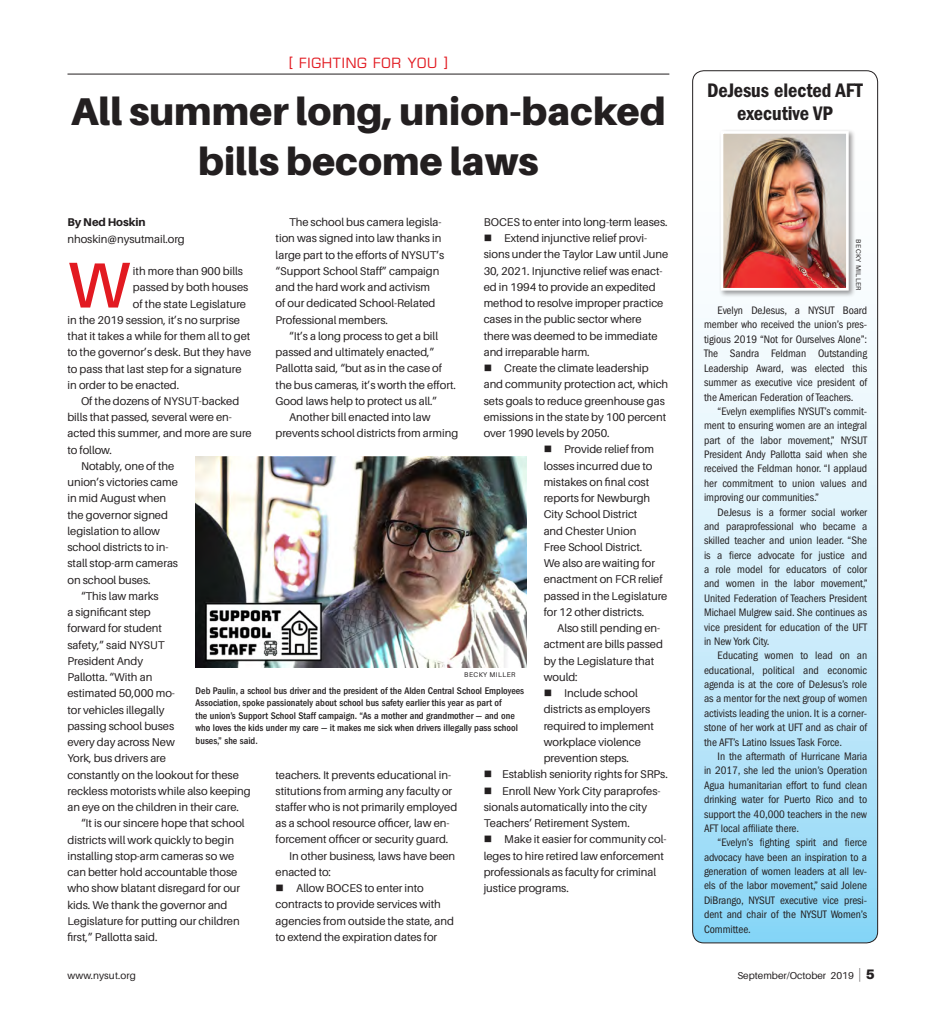
<style>
.page{position:relative;width:945px;height:1035px;background:#fff}
.page>*{position:absolute;margin:0;border:0;box-sizing:border-box;transform-origin:0 0}
.Body_w_Red_Drop_Cap{font:600 64.88px "Aileron";color:#e21a21}
.Headline_34{font:900 38.75px/50px "Aileron";color:#231f20;text-align:center}
.Side_Body{font:20.25px/23px "ITC Franklin Gothic Std Dm Cd";letter-spacing:-.005em;color:#231f20;text-align:center}
.Feature{font:13.75px "Eurostile LT Std";letter-spacing:.06em;color:#e21a21}
.Body{font:11.25px/16.2px "Aileron";letter-spacing:-.005em;color:#231f20}
.Side_Body-2{font:condensed 11.25px/14.4px "ITC Franklin Gothic Std";letter-spacing:-.005em;color:#231f20;text-align:justify}
.Body_w_Red_Drop_Cap-2{font:11.25px "Aileron";color:#231f20}
.Body-2{font:800 11.25px "Aileron";letter-spacing:-.005em;color:#231f20}
.t1{font:500 condensed 10px/12.5px "ITC Franklin Gothic Std";color:#231f20}
.t2{font:10px "Aileron";color:#231f20}
.Photo_Credit{font:6.88px "Aileron";letter-spacing:.06em;color:#231f20}
.s1{font-weight:100;font-size:13.75px}
.s2{font-weight:900;font-size:13.75px}
</style>
<div class="page">
<svg style="left:693px;top:71px;width:185px;height:872px"></svg>
<div style="left:692px;top:70px;width:186px;height:873px;border:1px solid #231f20;border-radius:11px"></div>
<hr style="left:68px;top:74px;width:601px;height:1px;background:#231f20">
<div style="left:718px;top:129px;width:138px;height:169px;background:#231f20;opacity:.45"></div>
<img style="left:725px;top:135px;width:120px;height:152px">
<div style="left:721px;top:131px;width:128px;height:160px;border:3px solid #fff"></div>
<img style="left:196px;top:456px;width:331px;height:212px">
<p class="Feature" style="left:289px;top:55px;width:160px">[ FIGHTING FOR YOU ]</p>
<p class="Headline_34" style="left:71px;top:87px;width:596px">All summer long, union-backed bills become laws</p>
<p class="Body" style="left:484px;top:214px;width:185px">BOCES to enter into long-term leases.</p>
<p class="Body" style="left:484px;top:230px;width:186px">■ Extend injunctive relief provi&shy;sions under the Taylor Law until June 30, 2021. Injunctive relief was enact&shy;ed in 1994 to provide an expedited method to resolve improper practice cases in the public sector where there was deemed to be immediate and irreparable harm.</p>
<p class="Body" style="left:484px;top:360px;width:186px">■ Create the climate leadership and community protection act, which sets goals to reduce greenhouse gas emissions in the state by 100 percent over 1990 levels by 2050.</p>
<p class="Body" style="left:544px;top:441px;width:125px">■ Provide relief from losses incurred due to mistakes on final cost reports for Newburgh<br>City School District<br>and Chester Union<br>Free School District.<br>We also are waiting for enactment on FCR relief passed in the Legislature for 12 other districts.</p>
<p class="Body" style="left:544px;top:620px;width:121px;text-indent:14px">Also still pending en&shy;actment are bills passed by the Legislature that would:</p>
<p class="Body" style="left:544px;top:685px;width:112px">■ Include school districts as employers required to implement workplace violence prevention steps.</p>
<p class="Body" style="left:484px;top:766px;width:186px">■ Establish seniority rights for SRPs.</p>
<p class="Body" style="left:484px;top:783px;width:178px">■ Enroll New York City paraprofes&shy;sionals automatically into the city<br>Teachers’ Retirement System.</p>
<p class="Body" style="left:484px;top:831px;width:184px">■ Make it easier for community col&shy;leges to hire retired law enforcement professionals as faculty for criminal justice programs.</p>
<p class="Body" style="left:276px;top:214px;width:170px;text-indent:14px">The school bus camera legisla&shy;tion was signed into law thanks in large part to the efforts of NYSUT’s “Support School Staff” campaign and the hard work and activism<br>of our dedicated School-Related<br>Professional members.</p>
<p class="Body" style="left:276px;top:328px;width:182px;text-indent:14px">“It’s a long process to get a bill passed and ultimately enacted,” Pallotta said, “but as in the case of the bus cameras, it’s worth the effort.<br>Good laws help to protect us all.”</p>
<p class="Body" style="left:276px;top:409px;width:184px;text-indent:14px">Another bill enacted into law prevents school districts from arming</p>
<p class="Body-2" style="left:68px;top:216px;width:80px">By Ned Hoskin</p>
<p class="Body" style="left:68px;top:231px;width:119px">nhoskin@nysutmail.org</p>
<p class="Body_w_Red_Drop_Cap" style="left:68px;top:249px;width:64px">W</p>
<p class="Body_w_Red_Drop_Cap-2" style="left:133px;top:265px;width:112px">ith more than 900 bills</p>
<p class="Body_w_Red_Drop_Cap-2" style="left:133px;top:281px;width:117px">passed by both houses</p>
<p class="Body_w_Red_Drop_Cap-2" style="left:133px;top:297px;width:115px">of the state Legislature</p>
<p class="Body_w_Red_Drop_Cap-2" style="left:68px;top:314px;width:174px">in the 2019 session, it’s no surprise</p>
<p class="Body_w_Red_Drop_Cap-2" style="left:68px;top:330px;width:184px">that it takes a while for them all to get</p>
<p class="Body_w_Red_Drop_Cap-2" style="left:68px;top:346px;width:185px">to the governor’s desk. But they have</p>
<p class="Body_w_Red_Drop_Cap-2" style="left:68px;top:362px;width:176px">to pass that last step for a signature</p>
<p class="Body_w_Red_Drop_Cap-2" style="left:68px;top:379px;width:113px">in order to be enacted.</p>
<p class="Body" style="left:68px;top:393px;width:186px;text-indent:13px">Of the dozens of NYSUT-backed bills that passed, several were en&shy;acted this summer, and more are sure to follow.</p>
<p class="Body" style="left:68px;top:458px;width:112px;text-indent:13px">Notably, one of the union’s victories came in mid August when the governor signed legislation to allow school districts to in&shy;stall stop-arm cameras on school buses.</p>
<p class="Body" style="left:68px;top:588px;width:185px;text-indent:13px">“This law marks<br>a significant step<br>forward for student<br>safety,” said NYSUT<br>President Andy<br>Pallotta. “With an<br>estimated 50,000 mo-<br>tor vehicles illegally<br>passing school buses<br>every day across New<br>York, bus drivers are<br>constantly on the lookout for these reckless motorists while also keeping an eye on the children in their care.</p>
<p class="Body" style="left:68px;top:815px;width:179px;text-indent:13px">“It is our sincere hope that school districts will work quickly to begin installing stop-arm cameras so we can better hold accountable those who show blatant disregard for our kids. We thank the governor and Legislature for putting our children first,” Pallotta said.</p>
<p class="Photo_Credit" style="left:464px;top:671px;width:53px">BECKY MILLER</p>
<p class="t1" style="left:196px;top:684px;width:330px">Deb Paulin, a school bus driver and the president of the Alden Central School Employees Association, spoke passionately about school bus safety earlier this year as part of<br>the union’s Support School Staff campaign. “As a mother and grandmother — and one who loves the kids under my care — it makes me sick when drivers illegally pass school buses,” she said.</p>
<p class="Body" style="left:276px;top:767px;width:183px">teachers. It prevents educational in&shy;stitutions from arming any faculty or staffer who is not primarily employed as a school resource officer, law en&shy;forcement officer or security guard.</p>
<p class="Body" style="left:276px;top:848px;width:181px;text-indent:13px">In other business, laws have been enacted to:</p>
<p class="Body" style="left:276px;top:880px;width:180px">■ Allow BOCES to enter into contracts to provide services with agencies from outside the state, and to extend the expiration dates for</p>
<p class="Side_Body" style="left:707px;top:79px;width:157px">DeJesus elected AFT executive VP</p>
<p class="Photo_Credit" style="left:862px;top:239px;width:53px;rotate:90deg">BECKY MILLER</p>
<p class="Side_Body-2" style="left:704px;top:303px;width:165px;text-indent:14px">Evelyn DeJesus, a NYSUT Board member who received the union’s pres&shy;tigious 2019 “Not for Ourselves Alone”:<br>The Sandra Feldman Outstanding Leadership Award, was elected this summer as executive vice president of the American Federation of Teachers.</p>
<p class="Side_Body-2" style="left:704px;top:404px;width:165px;text-indent:13px">“Evelyn exemplifies NYSUT’s commit&shy;ment to ensuring women are an integral part of the labor movement,” NYSUT President Andy Pallotta said when she received the Feldman honor. “I applaud her commitment to union values and improving our communities.”</p>
<p class="Side_Body-2" style="left:704px;top:505px;width:165px;text-indent:13px">DeJesus is a former social worker and paraprofessional who became a skilled teacher and union leader. “She is a fierce advocate for justice and a role model for educators of color and women in the labor movement,” United Federation of Teachers President Michael Mulgrew said. She continues as vice president for education of the UFT in New York City.</p>
<p class="Side_Body-2" style="left:704px;top:649px;width:165px;text-indent:13px">Educating women to lead on an educational, political and economic agenda is at the core of DeJesus’s role as a mentor for the next group of women activists leading the union. It is a corner&shy;stone of her work at UFT and as chair of the AFT’s Latino Issues Task Force.</p>
<p class="Side_Body-2" style="left:704px;top:749px;width:165px;text-indent:13px">In the aftermath of Hurricane Maria in 2017, she led the union’s Operation Agua humanitarian effort to fund clean drinking water for Puerto Rico and to support the 40,000 teachers in the new AFT local affiliate there.</p>
<p class="Side_Body-2" style="left:704px;top:835px;width:165px;text-indent:13px">“Evelyn’s fighting spirit and fierce advocacy have been an inspiration to a generation of women leaders at all lev&shy;els of the labor movement,” said Jolene DiBrango, NYSUT executive vice presi&shy;dent and chair of the NYSUT Women’s Committee.</p>
<p class="t2" style="left:68px;top:970px;width:70px">www.nysut.org</p>
<p class="t2" style="left:737px;top:970px;width:139px">September/October 2019 <span class="s1">|</span> <span class="s2">5</span></p>
</div>
